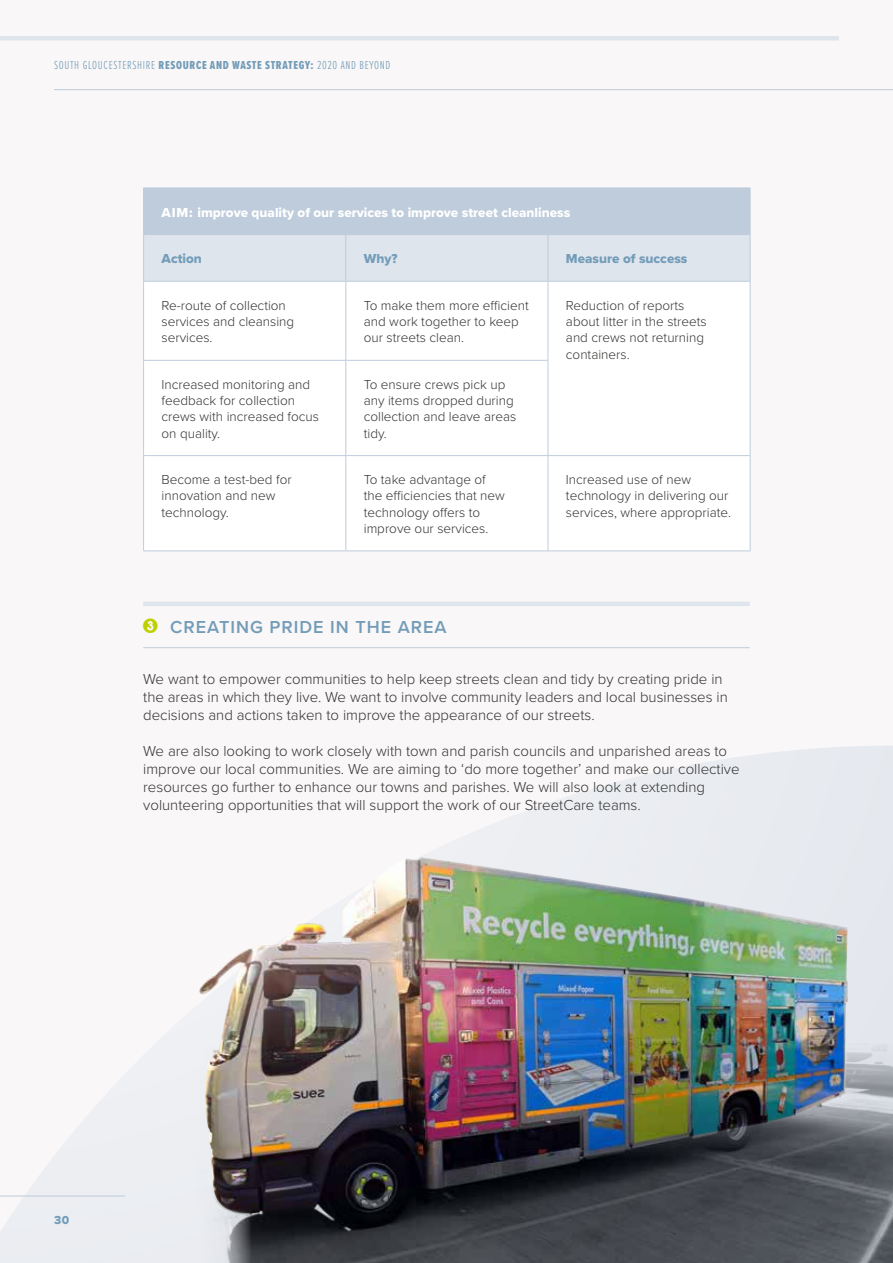
<style>
.page{position:relative;width:893px;height:1263px;background:#f9f7f7}
.page>*{position:absolute;margin:0;border:0;box-sizing:border-box;transform-origin:0 0}
.t1{font:600 18px "Proxima Nova";letter-spacing:.055em;color:#729cb8}
.t2{font:300 15px/18px "Proxima Nova";color:#333332}
.t3{font:300 13.5px/16.2px "Proxima Nova";color:#333332}
.t4{font:13.5px "Proxima Nova Extrabld";color:#fff}
.t5{font:13.5px "Proxima Nova Extrabld";color:#729cb8}
.t6{font:300 12px "Proxima Nova Ex Cn";letter-spacing:.055em;color:#729cb8}
.t7{font:12px "Proxima Nova Extrabld";color:#729cb8}
.s1{font-family:"Proxima Nova Ex Cn Extrabld";font-weight:400}
.s2{color:#bed000}
</style>
<div class="page">
<svg style="left:540px;top:746px;width:337px;height:64px;fill:#eaecf1"></svg>
<svg style="left:0;top:806px;width:540px;height:457px"></svg>
<img style="left:192px;top:810px;width:701px;height:453px">
<img style="left:199px;top:857px;width:649px;height:357px">
<hr style="left:0;top:36px;width:839px;height:4px;background:#dfe5ed">
<hr style="left:0;top:1196px;width:125px;height:1px;background:#beccdb">
<hr style="left:54px;top:89px;width:839px;height:1px;background:#beccdb">
<hr style="left:143px;top:602px;width:607px;height:4px;background:#dfe5ed">
<hr style="left:143px;top:647px;width:607px;height:1px;background:#beccdb">
<div style="left:144px;top:188px;width:606px;height:47px;background:#beccdb"></div>
<div style="left:144px;top:235px;width:606px;height:46px;background:#dfe5ed"></div>
<svg style="left:144px;top:282px;width:606px;height:268px"></svg>
<hr style="left:143px;top:188px;width:1px;height:46px;background:#beccdb">
<hr style="left:750px;top:188px;width:1px;height:46px;background:#beccdb">
<hr style="left:143px;top:235px;width:1px;height:46px;background:#beccdb">
<hr style="left:345px;top:235px;width:1px;height:46px;background:#beccdb">
<hr style="left:548px;top:235px;width:1px;height:46px;background:#beccdb">
<hr style="left:750px;top:235px;width:1px;height:46px;background:#beccdb">
<hr style="left:143px;top:281px;width:203px;height:1px;background:#beccdb">
<hr style="left:143px;top:282px;width:1px;height:78px;background:#beccdb">
<hr style="left:346px;top:281px;width:202px;height:1px;background:#beccdb">
<hr style="left:345px;top:282px;width:1px;height:78px;background:#beccdb">
<hr style="left:548px;top:281px;width:202px;height:1px;background:#beccdb">
<hr style="left:548px;top:282px;width:1px;height:78px;background:#beccdb">
<hr style="left:750px;top:282px;width:1px;height:78px;background:#beccdb">
<hr style="left:143px;top:360px;width:203px;height:1px;background:#beccdb">
<hr style="left:143px;top:361px;width:1px;height:94px;background:#beccdb">
<hr style="left:346px;top:360px;width:202px;height:1px;background:#beccdb">
<hr style="left:345px;top:361px;width:1px;height:94px;background:#beccdb">
<hr style="left:548px;top:361px;width:1px;height:94px;background:#beccdb">
<hr style="left:750px;top:360px;width:1px;height:95px;background:#beccdb">
<hr style="left:143px;top:455px;width:203px;height:1px;background:#beccdb">
<hr style="left:143px;top:456px;width:1px;height:94px;background:#beccdb">
<hr style="left:346px;top:455px;width:202px;height:1px;background:#beccdb">
<hr style="left:345px;top:456px;width:1px;height:94px;background:#beccdb">
<hr style="left:548px;top:455px;width:202px;height:1px;background:#beccdb">
<hr style="left:548px;top:456px;width:1px;height:94px;background:#beccdb">
<hr style="left:750px;top:456px;width:1px;height:94px;background:#beccdb">
<hr style="left:143px;top:550px;width:203px;height:1px;background:#beccdb">
<hr style="left:346px;top:550px;width:202px;height:1px;background:#beccdb">
<hr style="left:548px;top:550px;width:202px;height:1px;background:#beccdb">
<hr style="left:143px;top:234px;width:203px;height:1px;background:#beccdb">
<p class="t6" style="left:54px;top:56px;width:338px">SOUTH GLOUCESTERSHIRE <span class="s1">RESOURCE AND WASTE STRATEGY:</span> 2020 AND BEYOND</p>
<p class="t4" style="left:162px;top:202px;width:410px">AIM: improve quality of our services to improve street cleanliness</p>
<p class="t5" style="left:162px;top:249px;width:42px">Action</p>
<p class="t5" style="left:364px;top:249px;width:35px">Why?</p>
<p class="t5" style="left:566px;top:249px;width:123px">Measure of success</p>
<p class="t3" style="left:162px;top:297px;width:134px">Re-route of collection services and cleansing services.</p>
<p class="t3" style="left:364px;top:297px;width:167px">To make them more efficient and work together to keep our streets clean.</p>
<p class="t3" style="left:566px;top:297px;width:142px">Reduction of reports about litter in the streets and crews not returning containers.</p>
<p class="t3" style="left:162px;top:376px;width:159px">Increased monitoring and feedback for collection crews with increased focus on quality.</p>
<p class="t3" style="left:364px;top:376px;width:154px">To ensure crews pick up any items dropped during collection and leave areas tidy.</p>
<p class="t3" style="left:162px;top:471px;width:132px">Become a test-bed for innovation and new technology.</p>
<p class="t3" style="left:364px;top:471px;width:143px">To take advantage of the efficiencies that new technology offers to improve our services.</p>
<p class="t3" style="left:566px;top:471px;width:167px">Increased use of new technology in delivering our services, where appropriate.</p>
<h1 class="t1" style="left:143px;top:613px;width:305px"><span class="s2">✓</span> CREATING PRIDE IN THE AREA</h1>
<p class="t2" style="left:143px;top:669px;width:586px">We want to empower communities to help keep streets clean and tidy by creating pride in the areas in which they live. We want to involve community leaders and local businesses in decisions and actions taken to improve the appearance of our streets.</p>
<p class="t2" style="left:143px;top:741px;width:598px">We are also looking to work closely with town and parish councils and unparished areas to improve our local communities. We are aiming to ‘do more together’ and make our collective resources go further to enhance our towns and parishes. We will also look at extending volunteering opportunities that will support the work of our StreetCare teams.</p>
<p class="t7" style="left:54px;top:1211px;width:17px">30</p>
</div>
